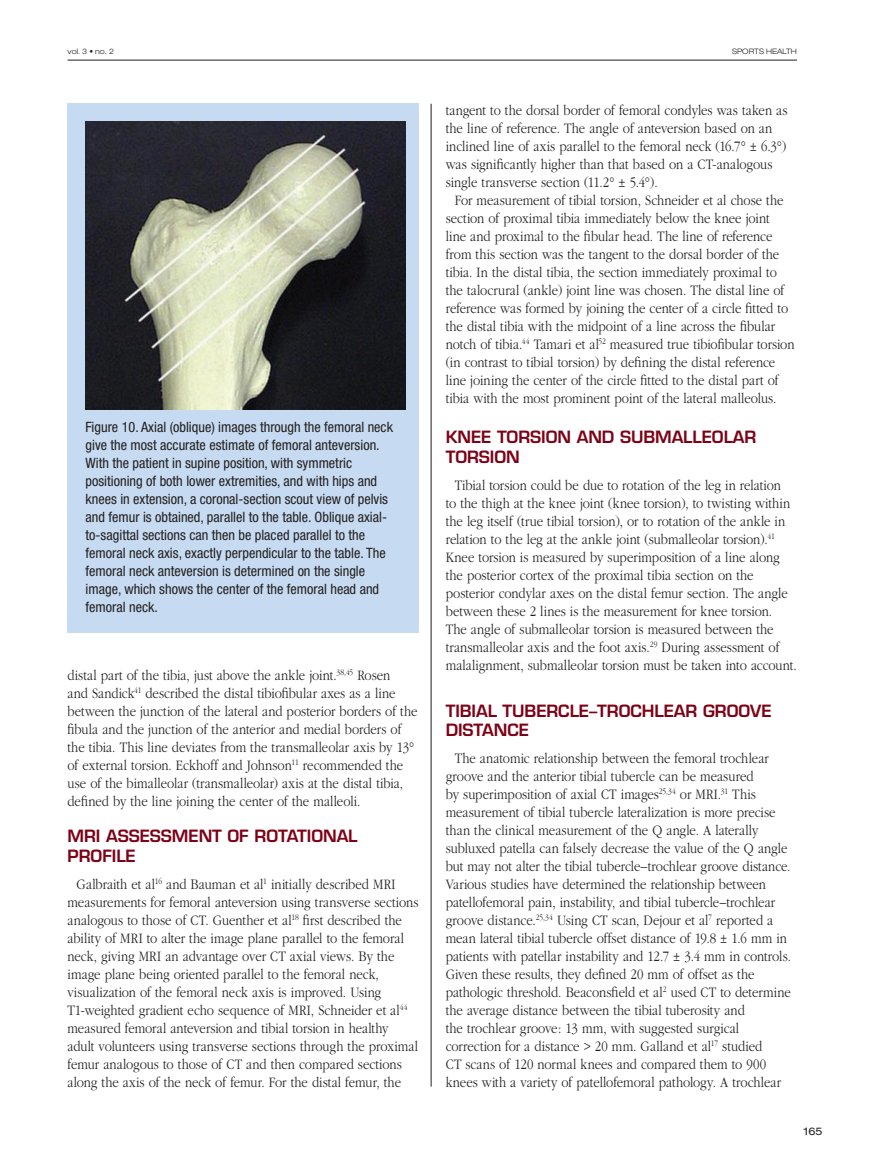
<style>
.page{position:relative;width:878px;height:1175px;background:#fff}
.page>*{position:absolute;margin:0;border:0;box-sizing:border-box;transform-origin:0 0}
.t1{font:600 16.5px/19.5px "Eurostile";letter-spacing:-.005em;color:#7d0216}
.t2{font:300 15px/18px "Garamond";color:#231f20;scale:.85 1}
.t3{font:condensed 14.25px/18px "Helvetica Neue";color:#231f20}
.t4{font:expanded 10.5px "Helvetica Neue";color:#231f20}
.t5{font:300 expanded 7.5px "Helvetica Neue";color:#231f20}
</style>
<div class="page">
<hr style="left:68px;top:60px;width:728px;height:1px;background:#231f20">
<hr style="left:430px;top:104px;width:1px;height:982px;background:#231f20">
<div style="left:68px;top:104px;width:350px;height:529px;background:#c6dbf1"></div>
<img style="left:86px;top:122px;width:319px;height:288px">
<p class="t5" style="left:68px;top:47px;width:48px">vol. 3 • no. 2</p>
<p class="t5" style="left:732px;top:47px;width:66px">SPORTS HEALTH</p>
<p class="t3" style="left:86px;top:418px;width:309px">Figure 10. Axial (oblique) images through the femoral neck give the most accurate estimate of femoral anteversion.<br>With the patient in supine position, with symmetric positioning of both lower extremities, and with hips and knees in extension, a coronal-section scout view of pelvis and femur is obtained, parallel to the table. Oblique axial&shy;to-sagittal sections can then be placed parallel to the femoral neck axis, exactly perpendicular to the table. The femoral neck anteversion is determined on the single image, which shows the center of the femoral head and femoral neck.</p>
<p class="t2" style="left:67px;top:667px;width:413px">distal part of the tibia, just above the ankle joint.<sup>38,45</sup> Rosen<br>and Sandick<sup>41</sup> described the distal tibiofibular axes as a line between the junction of the lateral and posterior borders of the fibula and the junction of the anterior and medial borders of the tibia. This line deviates from the transmalleolar axis by 13° of external torsion. Eckhoff and Johnson<sup>11</sup> recommended the use of the bimalleolar (transmalleolar) axis at the distal tibia, defined by the line joining the center of the malleoli.</p>
<p class="t1" style="left:68px;top:826px;width:291px">MRI ASSESSMENT OF ROTATIONAL<br>PROFILE</p>
<p class="t2" style="left:67px;top:875px;width:414px;text-indent:9px">Galbraith et al<sup>16</sup> and Bauman et al<sup>1</sup> initially described MRI measurements for femoral anteversion using transverse sections analogous to those of CT. Guenther et al<sup>18</sup> first described the ability of MRI to alter the image plane parallel to the femoral neck, giving MRI an advantage over CT axial views. By the image plane being oriented parallel to the femoral neck, visualization of the femoral neck axis is improved. Using T1-weighted gradient echo sequence of MRI, Schneider et al<sup>44 </sup>measured femoral anteversion and tibial torsion in healthy adult volunteers using transverse sections through the proximal femur analogous to those of CT and then compared sections along the axis of the neck of femur. For the distal femur, the</p>
<p class="t2" style="left:445px;top:101px;width:403px">tangent to the dorsal border of femoral condyles was taken as the line of reference. The angle of anteversion based on an inclined line of axis parallel to the femoral neck (16.7° ± 6.3°) was significantly higher than that based on a CT-analogous single transverse section (11.2° ± 5.4°).</p>
<p class="t2" style="left:445px;top:191px;width:412px;text-indent:9px">For measurement of tibial torsion, Schneider et al chose the section of proximal tibia immediately below the knee joint<br>line and proximal to the fibular head. The line of reference from this section was the tangent to the dorsal border of the tibia. In the distal tibia, the section immediately proximal to the talocrural (ankle) joint line was chosen. The distal line of reference was formed by joining the center of a circle fitted to the distal tibia with the midpoint of a line across the fibular notch of tibia.<sup>44</sup> Tamari et al<sup>52</sup> measured true tibiofibular torsion (in contrast to tibial torsion) by defining the distal reference line joining the center of the circle fitted to the distal part of tibia with the most prominent point of the lateral malleolus.</p>
<p class="t1" style="left:446px;top:427px;width:312px">KNEE TORSION AND SUBMALLEOLAR<br>TORSION</p>
<p class="t2" style="left:445px;top:476px;width:414px;text-indent:9px">Tibial torsion could be due to rotation of the leg in relation<br>to the thigh at the knee joint (knee torsion), to twisting within the leg itself (true tibial torsion), or to rotation of the ankle in relation to the leg at the ankle joint (submalleolar torsion).<sup>41<br></sup>Knee torsion is measured by superimposition of a line along the posterior cortex of the proximal tibia section on the posterior condylar axes on the distal femur section. The angle between these 2 lines is the measurement for knee torsion.<br>The angle of submalleolar torsion is measured between the transmalleolar axis and the foot axis.<sup>29</sup> During assessment of malalignment, submalleolar torsion must be taken into account.</p>
<p class="t1" style="left:446px;top:700px;width:327px">TIBIAL TUBERCLE–TROCHLEAR GROOVE<br>DISTANCE</p>
<p class="t2" style="left:445px;top:749px;width:408px;text-indent:9px">The anatomic relationship between the femoral trochlear groove and the anterior tibial tubercle can be measured<br>by superimposition of axial CT images<sup>25,34</sup> or MRI.<sup>31</sup> This measurement of tibial tubercle lateralization is more precise than the clinical measurement of the Q angle. A laterally subluxed patella can falsely decrease the value of the Q angle but may not alter the tibial tubercle–trochlear groove distance.<br>Various studies have determined the relationship between patellofemoral pain, instability, and tibial tubercle–trochlear groove distance.<sup>25,34</sup> Using CT scan, Dejour et al<sup>7</sup> reported a mean lateral tibial tubercle offset distance of 19.8 ± 1.6 mm in patients with patellar instability and 12.7 ± 3.4 mm in controls.<br>Given these results, they defined 20 mm of offset as the pathologic threshold. Beaconsfield et al<sup>2</sup> used CT to determine the average distance between the tibial tuberosity and<br>the trochlear groove: 13 mm, with suggested surgical correction for a distance &gt; 20 mm. Galland et al<sup>17</sup> studied<br>CT scans of 120 normal knees and compared them to 900 knees with a variety of patellofemoral pathology. A trochlear</p>
<p class="t4" style="left:803px;top:1124px;width:20px">165</p>
</div>
